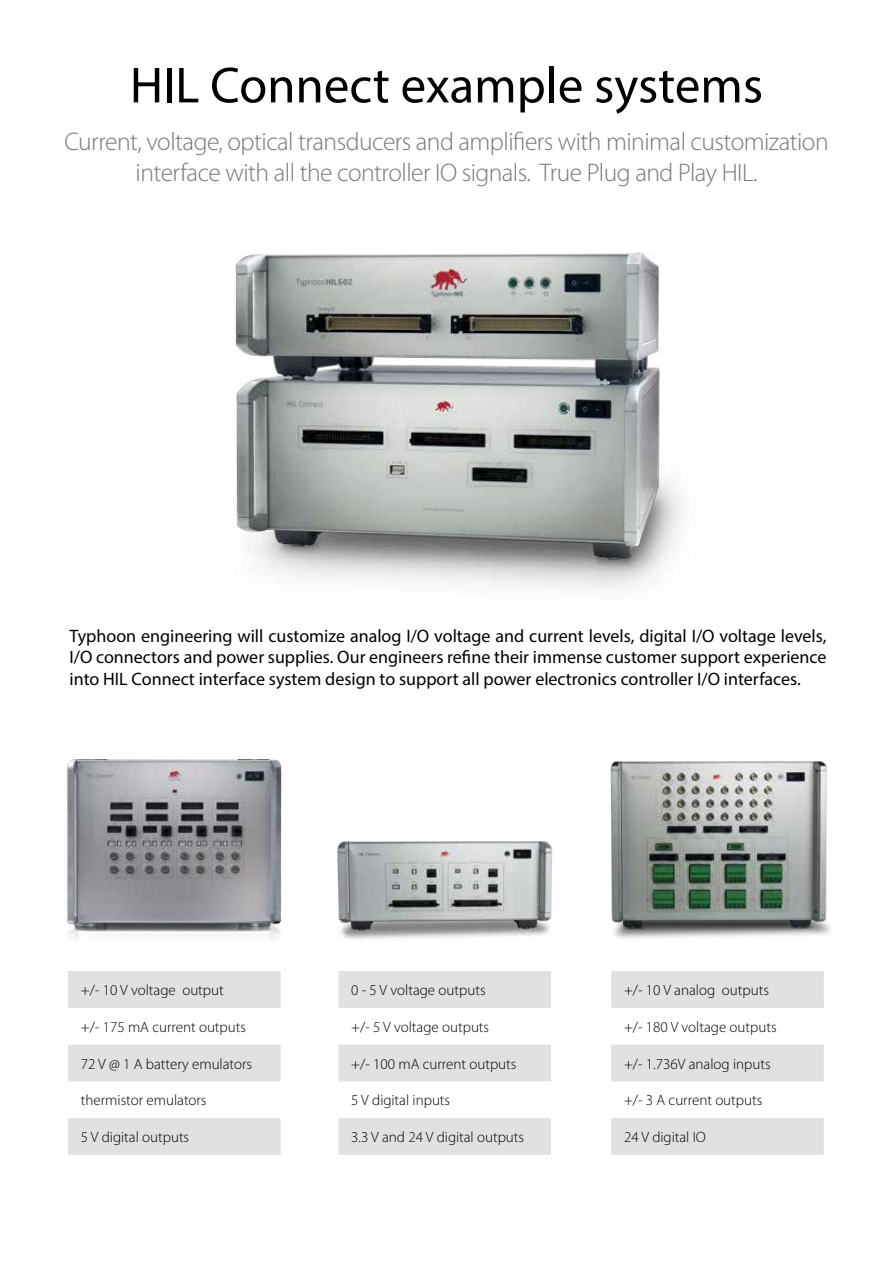
<style>
.page{position:relative;width:893px;height:1263px;background:#fff}
.page>*{position:absolute;margin:0;border:0;box-sizing:border-box;transform-origin:0 0}
.t1{font:51px "Myriad Pro";color:#000}
.t2{font:300 25.5px/30.6px "Myriad Pro";letter-spacing:-.02em;color:#77787b;text-align:center}
.t3{font:18px/21.6px "Myriad Pro";color:#000;text-align:justify}
.t4{font:300 15px "Myriad Pro";color:#000}
</style>
<div class="page">
<img style="left:337px;top:842px;width:215px;height:98px">
<img style="left:67px;top:760px;width:215px;height:179px">
<svg style="left:68px;top:971px;width:213px;height:184px"></svg>
<svg style="left:338px;top:971px;width:213px;height:184px"></svg>
<svg style="left:611px;top:971px;width:213px;height:184px"></svg>
<img style="left:610px;top:761px;width:220px;height:178px">
<img style="left:234px;top:253px;width:448px;height:336px">
<h1 class="t1" style="left:130px;top:54px;width:635px">HIL Connect example systems</h1>
<h2 class="t2" style="left:64px;top:127px;width:766px">Current, voltage, optical transducers and amplifiers with minimal customization interface with all the controller IO signals. True Plug and Play HIL.</h2>
<p class="t3" style="left:70px;top:624px;width:758px">Typhoon engineering will customize analog I/O voltage and current levels, digital I/O voltage levels, I/O connectors and power supplies. Our engineers refine their immense customer support experience into HIL Connect interface system design to support all power electronics controller I/O interfaces.</p>
<p class="t4" style="left:81px;top:982px;width:145px">+/- 10 V voltage output</p>
<p class="t4" style="left:81px;top:1018px;width:167px">+/- 175 mA current outputs</p>
<p class="t4" style="left:81px;top:1055px;width:173px">72 V @ 1 A battery emulators</p>
<p class="t4" style="left:81px;top:1092px;width:127px">thermistor emulators</p>
<p class="t4" style="left:81px;top:1129px;width:110px">5 V digital outputs</p>
<p class="t4" style="left:351px;top:982px;width:136px">0 - 5 V voltage outputs</p>
<p class="t4" style="left:351px;top:1018px;width:140px">+/- 5 V voltage outputs</p>
<p class="t4" style="left:351px;top:1055px;width:167px">+/- 100 mA current outputs</p>
<p class="t4" style="left:351px;top:1092px;width:101px">5 V digital inputs</p>
<p class="t4" style="left:351px;top:1129px;width:174px">3.3 V and 24 V digital outputs</p>
<p class="t4" style="left:624px;top:982px;width:146px">+/- 10 V analog outputs</p>
<p class="t4" style="left:624px;top:1018px;width:154px">+/- 180 V voltage outputs</p>
<p class="t4" style="left:624px;top:1055px;width:148px">+/- 1.736V analog inputs</p>
<p class="t4" style="left:624px;top:1092px;width:140px">+/- 3 A current outputs</p>
<p class="t4" style="left:624px;top:1129px;width:83px">24 V digital IO</p>
</div>
